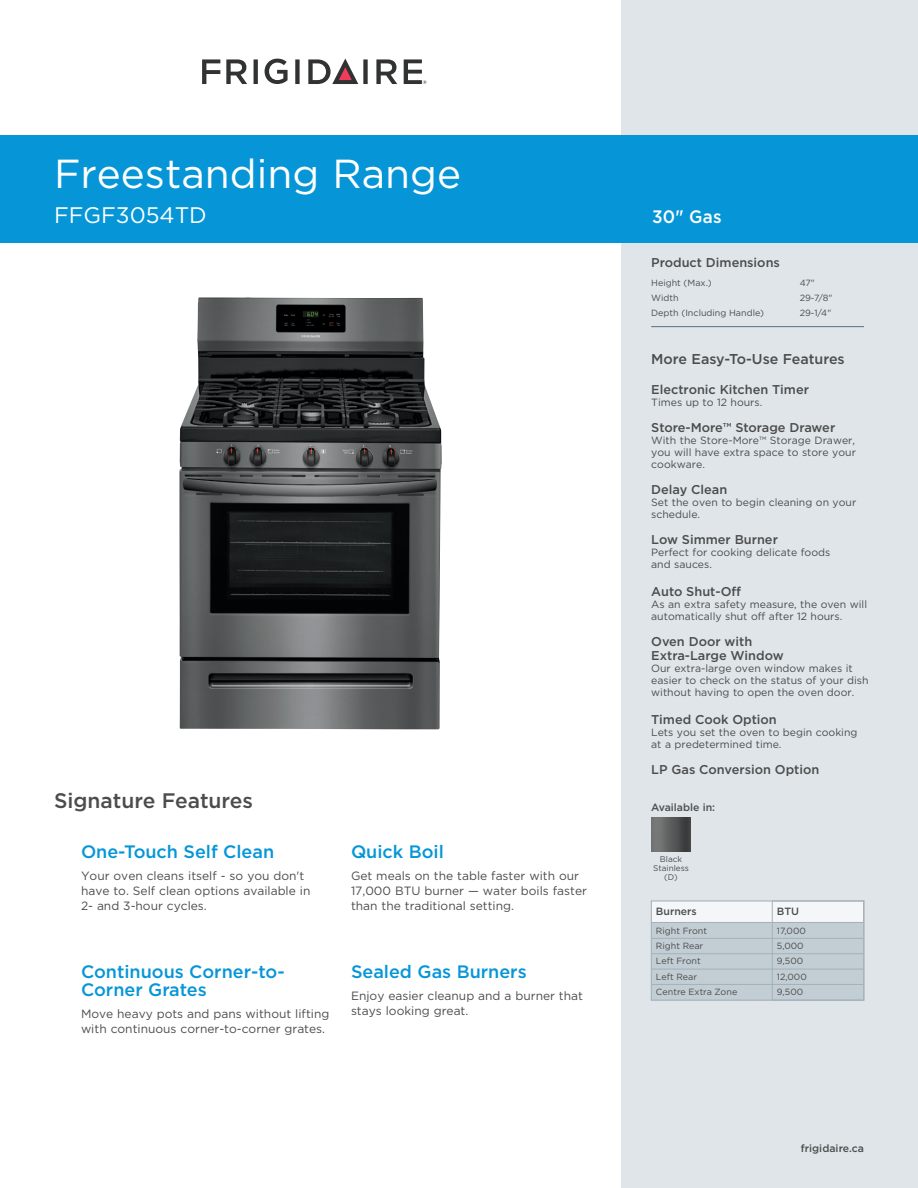
<style>
.page{position:relative;width:918px;height:1188px;background:#fff}
.page>*{position:absolute;margin:0;border:0;box-sizing:border-box;transform-origin:0 0}
.t1{font:40.5px "Gotham";color:#fff}
.t2{font:22.5px "Gotham";color:#fff}
.t3{font:500 21px "Gotham";color:#4b4c4d}
.t4{font:500 18px/18px "Gotham";color:#0696d7}
.t5{font:500 18px "Gotham";color:#fff;scale:.95 1}
.t6{font:500 14.25px "Gotham";color:#4b4c4d}
.t7{font:500 12.75px/14.2px "Gotham";color:#4b4c4d}
.t8{font:12px/15px "Gotham";color:#4b4c4d}
.t9{font:10.5px/12px "Gotham";color:#4b4c4d}
.t10{font:500 10.5px "Gotham";color:#4b4c4d}
.t11{font:9px/15.3px "Gotham";color:#4b4c4d}
.t12{font:8.25px/9px "Gotham";color:#4b4c4d;text-align:center}
</style>
<div class="page">
<div style="left:621px;top:0;width:297px;height:1188px;background:#dfe5e9"></div>
<svg style="left:265px;top:59px;width:23px;height:25px"></svg>
<svg style="left:202px;top:59px;width:18px;height:25px"></svg>
<svg style="left:226px;top:59px;width:21px;height:25px"></svg>
<svg style="left:254px;top:59px;width:4px;height:25px"></svg>
<svg style="left:295px;top:59px;width:5px;height:25px"></svg>
<svg style="left:376px;top:59px;width:21px;height:25px"></svg>
<svg style="left:308px;top:59px;width:60px;height:25px"></svg>
<svg style="left:404px;top:59px;width:23px;height:25px"></svg>
<div style="left:0;top:135px;width:918px;height:108px;background:#0696d7"></div>
<hr style="left:651px;top:326px;width:213px;height:1px;background:#5b6f7b">
<img style="left:179px;top:297px;width:263px;height:432px">
<div style="left:651px;top:901px;width:213px;height:99px;background:#c3cdd4"></div>
<div style="left:651px;top:901px;width:212px;height:21px;background:#f4f6f7"></div>
<hr style="left:651px;top:922px;width:212px;height:1px;background:#a2b1bb">
<hr style="left:651px;top:938px;width:212px;height:1px;background:#a2b1bb">
<hr style="left:651px;top:953px;width:212px;height:1px;background:#a2b1bb">
<hr style="left:651px;top:969px;width:212px;height:1px;background:#a2b1bb">
<hr style="left:651px;top:984px;width:212px;height:1px;background:#a2b1bb">
<div style="left:651px;top:901px;width:213px;height:99px;border:1px solid #a2b1bb"></div>
<div style="left:772px;top:901px;width:92px;height:99px;border:1px solid #a2b1bb"></div>
<img style="left:651px;top:817px;width:40px;height:34px">
<h1 class="t1" style="left:54px;top:147px;width:409px">Freestanding Range</h1>
<h2 class="t2" style="left:54px;top:201px;width:154px">FFGF3054TD</h2>
<h1 class="t1" style="left:54px;top:147px;width:344px">Drop-In Cooktop</h1>
<h2 class="t2" style="left:69px;top:201px;width:48px">PEC</h2>
<h2 class="t2" style="left:145px;top:201px;width:67px">85K S</h2>
<h3 class="t5" style="left:648px;top:205px;width:109px">30" Electric</h3>
<h3 class="t5" style="left:652px;top:205px;width:75px">30" Gas</h3>
<h3 class="t3" style="left:54px;top:787px;width:201px">Signature Features</h3>
<h3 class="t4" style="left:81px;top:843px;width:195px">One-Touch Self Clean</h3>
<p class="t8" style="left:81px;top:868px;width:231px">Your oven cleans itself - so you don't have to. Self clean options available in<br>2- and 3-hour cycles.</p>
<h3 class="t4" style="left:81px;top:962px;width:205px">Continuous Corner-to-<br>Corner Grates</h3>
<p class="t8" style="left:81px;top:1006px;width:250px">Move heavy pots and pans without lifting with continuous corner-to-corner grates.</p>
<h3 class="t4" style="left:351px;top:843px;width:94px">Quick Boil</h3>
<p class="t8" style="left:351px;top:868px;width:238px">Get meals on the table faster with our<br>17,000 BTU burner — water boils faster than the traditional setting.</p>
<h3 class="t4" style="left:351px;top:962px;width:177px">Sealed Gas Burners</h3>
<p class="t8" style="left:351px;top:988px;width:234px">Enjoy easier cleanup and a burner that stays looking great.</p>
<p class="t7" style="left:651px;top:255px;width:130px">Product Dimensions</p>
<p class="t11" style="left:651px;top:275px;width:62px">Height (Max.)</p>
<p class="t11" style="left:800px;top:275px;width:17px">47"</p>
<p class="t11" style="left:651px;top:290px;width:29px">Width</p>
<p class="t11" style="left:800px;top:290px;width:34px">29-7/8"</p>
<p class="t11" style="left:651px;top:305px;width:114px">Depth (Including Handle)</p>
<p class="t11" style="left:800px;top:305px;width:33px">29-1/4"</p>
<h3 class="t6" style="left:651px;top:349px;width:195px">More Easy-To-Use Features</h3>
<p class="t7" style="left:651px;top:382px;width:159px">Electronic Kitchen Timer</p>
<p class="t9" style="left:651px;top:396px;width:113px">Times up to 12 hours.</p>
<p class="t7" style="left:651px;top:420px;width:186px">Store-More™ Storage Drawer</p>
<p class="t9" style="left:651px;top:434px;width:206px;text-align:justify">With the Store-More™ Storage Drawer, you will have extra space to store your cookware.</p>
<p class="t7" style="left:651px;top:482px;width:78px">Delay Clean</p>
<p class="t9" style="left:651px;top:496px;width:207px">Set the oven to begin cleaning on your schedule.</p>
<p class="t7" style="left:651px;top:532px;width:128px">Low Simmer Burner</p>
<p class="t9" style="left:651px;top:546px;width:181px">Perfect for cooking delicate foods and sauces.</p>
<p class="t7" style="left:651px;top:584px;width:91px">Auto Shut-Off</p>
<p class="t9" style="left:651px;top:598px;width:217px">As an extra safety measure, the oven will automatically shut off after 12 hours.</p>
<p class="t7" style="left:651px;top:634px;width:134px">Oven Door with<br>Extra-Large Window</p>
<p class="t9" style="left:651px;top:662px;width:219px">Our extra-large oven window makes it easier to check on the status of your dish without having to open the oven door.</p>
<p class="t7" style="left:651px;top:712px;width:127px">Timed Cook Option</p>
<p class="t9" style="left:651px;top:726px;width:208px">Lets you set the oven to begin cooking at a predetermined time.</p>
<p class="t7" style="left:651px;top:762px;width:170px">LP Gas Conversion Option</p>
<p class="t10" style="left:651px;top:800px;width:65px">Available in:</p>
<p class="t12" style="left:653px;top:855px;width:37px">Black<br>Stainless (D)</p>
<p class="t10" style="left:656px;top:905px;width:42px">Burners</p>
<p class="t11" style="left:656px;top:923px;width:83px">Right Front<br>Right Rear<br>Left Front<br>Left Rear<br>Centre Extra Zone</p>
<p class="t10" style="left:777px;top:905px;width:24px">BTU</p>
<p class="t11" style="left:777px;top:923px;width:31px">17,000<br>5,000<br>9,500<br>12,000<br>9,500</p>
<p class="t10" style="left:801px;top:1141px;width:65px">frigidaire.ca</p>
</div>
